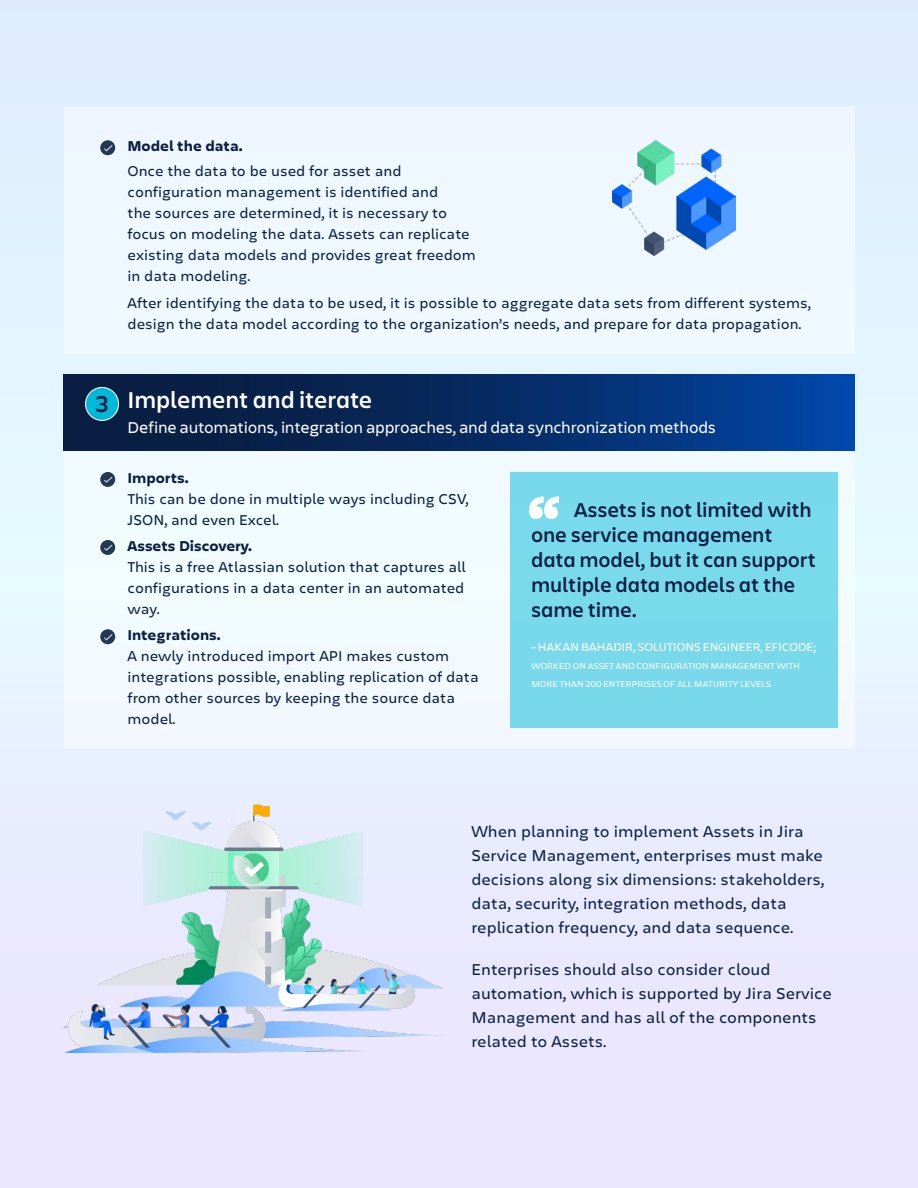
<style>
.page{position:relative;width:918px;height:1188px;background:#e9ecff}
.page>*{position:absolute;margin:0;border:0;box-sizing:border-box;transform-origin:0 0}
.CTA_headline_14_18{font:900 72px "Charlie Display";color:#fff}
.CTA_headline_14_18-2{font:600 24px "Charlie Display";letter-spacing:.025em;color:#fff}
.CTA_headline_14_18-3{font:600 24px "Charlie Display";color:#091e42}
.CTA_headline_14_18-4{font:600 21px/25.2px "Charlie Display";letter-spacing:.025em;color:#091e42}
.CTA_headline_14_18-5{font:16.5px/24px "Charlie Text";color:#091e42}
.CTA_headline_14_18-6{font:16.5px "Charlie Display";letter-spacing:.025em;color:#fff}
.CTA_headline_14_18-7{font:15px/21px "Charlie Text";color:#091e42}
.CTA_headline_14_18-8{font:700 15px "Charlie Text";color:#091e42}
.CTA_headline_14_18-9{font:12px "Charlie Display";letter-spacing:.01em;color:#fff}
.CTA_headline_14_18-10{font:9px/18px "Charlie Display";letter-spacing:.025em;color:#fff}
</style>
<div class="page">
<div style="left:64px;top:106px;width:790px;height:248px;background:#eff8ff"></div>
<img style="left:100px;top:140px;width:15px;height:15px;border-radius:7px">
<img style="left:612px;top:140px;width:124px;height:116px">
<div style="left:64px;top:374px;width:790px;height:374px;background:#f2fbff"></div>
<svg style="left:64px;top:374px;width:790px;height:77px;background:#062c67"></svg>
<div style="left:86px;top:387px;width:33px;height:33px;background:#00b8d9;border-radius:50%"></div>
<div style="left:85px;top:387px;width:34px;height:34px;border:1px solid #fff;border-radius:50%"></div>
<img style="left:100px;top:472px;width:15px;height:15px;border-radius:7px">
<img style="left:100px;top:540px;width:15px;height:15px;border-radius:7px">
<img style="left:100px;top:629px;width:15px;height:15px;border-radius:7px">
<div style="left:510px;top:472px;width:328px;height:255px;background:#79d9ec"></div>
<img style="left:64px;top:805px;width:380px;height:247px">
<p class="CTA_headline_14_18-8" style="left:128px;top:135px;width:117px">Model the data.</p>
<p class="CTA_headline_14_18-7" style="left:128px;top:160px;width:350px">Once the data to be used for asset and configuration management is identified and<br>the sources are determined, it is necessary to focus on modeling the data. Assets can replicate existing data models and provides great freedom in data modeling.</p>
<p class="CTA_headline_14_18-7" style="left:128px;top:292px;width:685px">After identifying the data to be used, it is possible to aggregate data sets from different systems, design the data model according to the organization’s needs, and prepare for data propagation.</p>
<p class="CTA_headline_14_18-3" style="left:96px;top:387px;width:14px">3</p>
<p class="CTA_headline_14_18-2" style="left:128px;top:383px;width:246px">Implement and iterate</p>
<p class="CTA_headline_14_18-6" style="left:128px;top:415px;width:590px">Define automations, integration approaches, and data synchronization methods</p>
<p class="CTA_headline_14_18-8" style="left:128px;top:467px;width:63px">Imports.</p>
<p class="CTA_headline_14_18-7" style="left:128px;top:487px;width:343px">This can be done in multiple ways including CSV,<br>JSON, and even Excel.</p>
<p class="CTA_headline_14_18-8" style="left:128px;top:535px;width:126px">Assets Discovery.</p>
<p class="CTA_headline_14_18-7" style="left:128px;top:555px;width:340px;text-align:justify">This is a free Atlassian solution that captures all configurations in a data center in an automated way.</p>
<p class="CTA_headline_14_18-8" style="left:128px;top:624px;width:95px">Integrations.</p>
<p class="CTA_headline_14_18-7" style="left:128px;top:645px;width:353px">A newly introduced import API makes custom integrations possible, enabling replication of data from other sources by keeping the source data model.</p>
<p class="CTA_headline_14_18" style="left:528px;top:470px;width:33px">“</p>
<p class="CTA_headline_14_18-4" style="left:531px;top:496px;width:286px;text-indent:43px">Assets is not limited with one service management data model, but it can support multiple data models at the same time.</p>
<p class="CTA_headline_14_18-9" style="left:531px;top:638px;width:286px">- HAKAN BAHADIR, SOLUTIONS ENGINEER, EFICODE;</p>
<p class="CTA_headline_14_18-10" style="left:531px;top:656px;width:270px">WORKED ON ASSET AND CONFIGURATION MANAGEMENT WITH<br>MORE THAN 200 ENTERPRISES OF ALL MATURITY LEVELS</p>
<p class="CTA_headline_14_18-5" style="left:472px;top:818px;width:354px">When planning to implement Assets in Jira Service Management, enterprises must make decisions along six dimensions: stakeholders, data, security, integration methods, data replication frequency, and data sequence.</p>
<p class="CTA_headline_14_18-5" style="left:472px;top:956px;width:362px">Enterprises should also consider cloud automation, which is supported by Jira Service Management and has all of the components related to Assets.</p>
</div>
